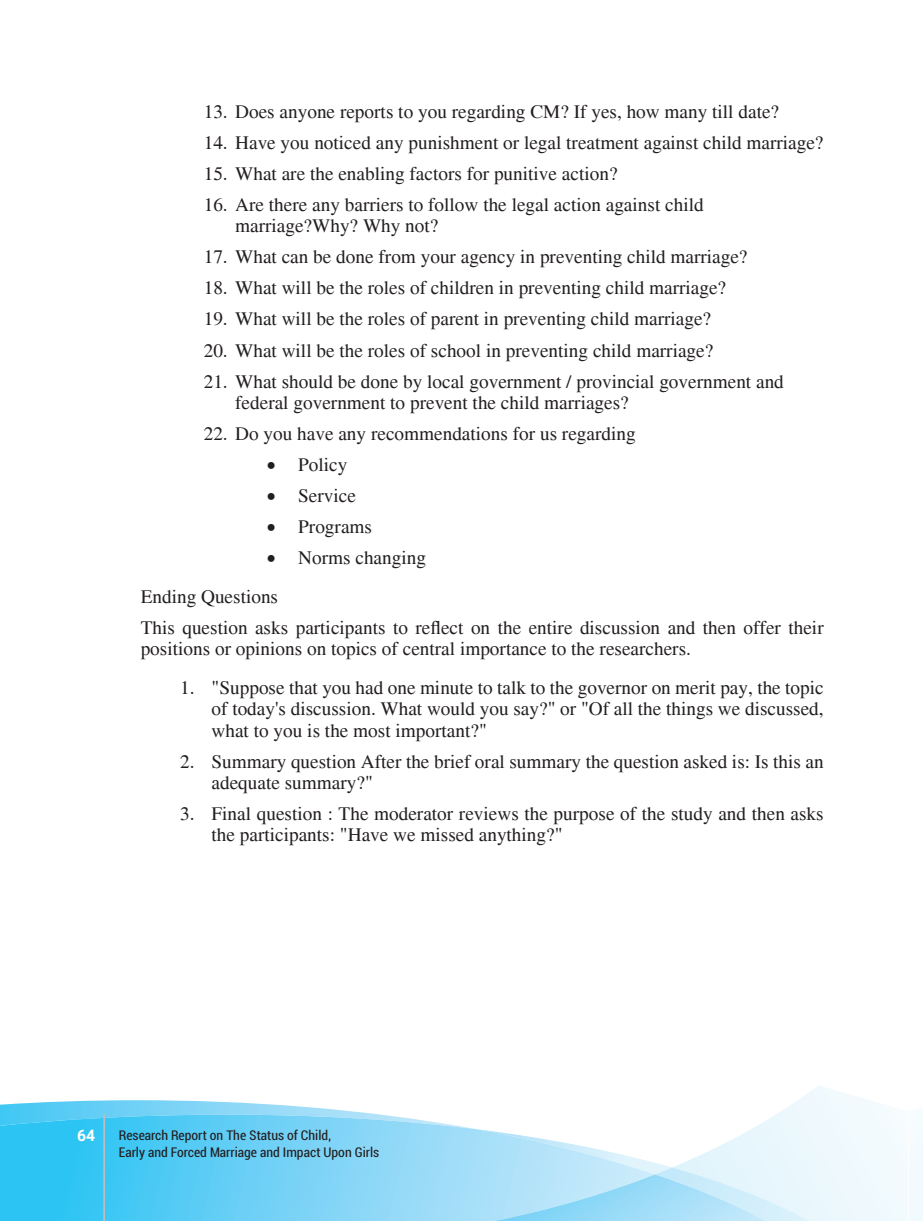
<style>
.page{position:relative;width:923px;height:1221px;background:#fff}
.page>*{position:absolute;margin:0;border:0;box-sizing:border-box;transform-origin:0 0}
.t1{font:19.25px/21.2px "Times";color:#231f20}
.t2{font:700 15.75px "Roboto";color:#fff}
.t3{font:condensed 14px/16.8px "Roboto";color:#231f20}
</style>
<div class="page">
<svg style="left:0;top:1086px;width:923px;height:134px"></svg>
<hr style="left:103px;top:1114px;width:2px;height:106px;background:#bcbdc0">
<p class="t1" style="left:204px;top:101px;width:577px">13. Does anyone reports to you regarding CM? If yes, how many till date?</p>
<p class="t1" style="left:204px;top:132px;width:621px">14. Have you noticed any punishment or legal treatment against child marriage?</p>
<p class="t1" style="left:204px;top:163px;width:415px">15. What are the enabling factors for punitive action?</p>
<p class="t1" style="left:235px;top:194px;width:470px;text-indent:-32px">16. Are there any barriers to follow the legal action against child marriage?Why? Why not?</p>
<p class="t1" style="left:204px;top:246px;width:545px">17. What can be done from your agency in preventing child marriage?</p>
<p class="t1" style="left:204px;top:277px;width:524px">18. What will be the roles of children in preventing child marriage?</p>
<p class="t1" style="left:204px;top:308px;width:509px">19. What will be the roles of parent in preventing child marriage?</p>
<p class="t1" style="left:204px;top:340px;width:511px">20. What will be the roles of school in preventing child marriage?</p>
<p class="t1" style="left:235px;top:371px;width:550px;text-indent:-32px">21. What should be done by local government / provincial government and federal government to prevent the child marriages?</p>
<p class="t1" style="left:204px;top:423px;width:433px">22. Do you have any recommendations for us regarding</p>
<p class="t1" style="left:267px;top:454px;width:82px">• Policy</p>
<p class="t1" style="left:267px;top:485px;width:91px">• Service</p>
<p class="t1" style="left:267px;top:516px;width:107px">• Programs</p>
<p class="t1" style="left:267px;top:547px;width:161px">• Norms changing</p>
<p class="t1" style="left:141px;top:586px;width:139px">Ending Questions</p>
<p class="t1" style="left:141px;top:617px;width:684px">This question asks participants to reflect on the entire discussion and then offer their positions or opinions on topics of central importance to the researchers.</p>
<p class="t1" style="left:212px;top:677px;width:613px;text-align:justify;text-indent:-32px">1. "Suppose that you had one minute to talk to the governor on merit pay, the topic of today's discussion. What would you say?" or "Of all the things we discussed, what to you is the most important?"</p>
<p class="t1" style="left:212px;top:750px;width:613px;text-indent:-32px">2. Summary question After the brief oral summary the question asked is: Is this an adequate summary?"</p>
<p class="t1" style="left:212px;top:803px;width:613px;text-indent:-32px">3. Final question : The moderator reviews the purpose of the study and then asks the participants: "Have we missed anything?"</p>
<p class="t2" style="left:77px;top:1124px;width:20px">64</p>
<p class="t3" style="left:119px;top:1126px;width:262px">Research Report on The Status of Child,<br>Early and Forced Marriage and Impact Upon Girls</p>
</div>
